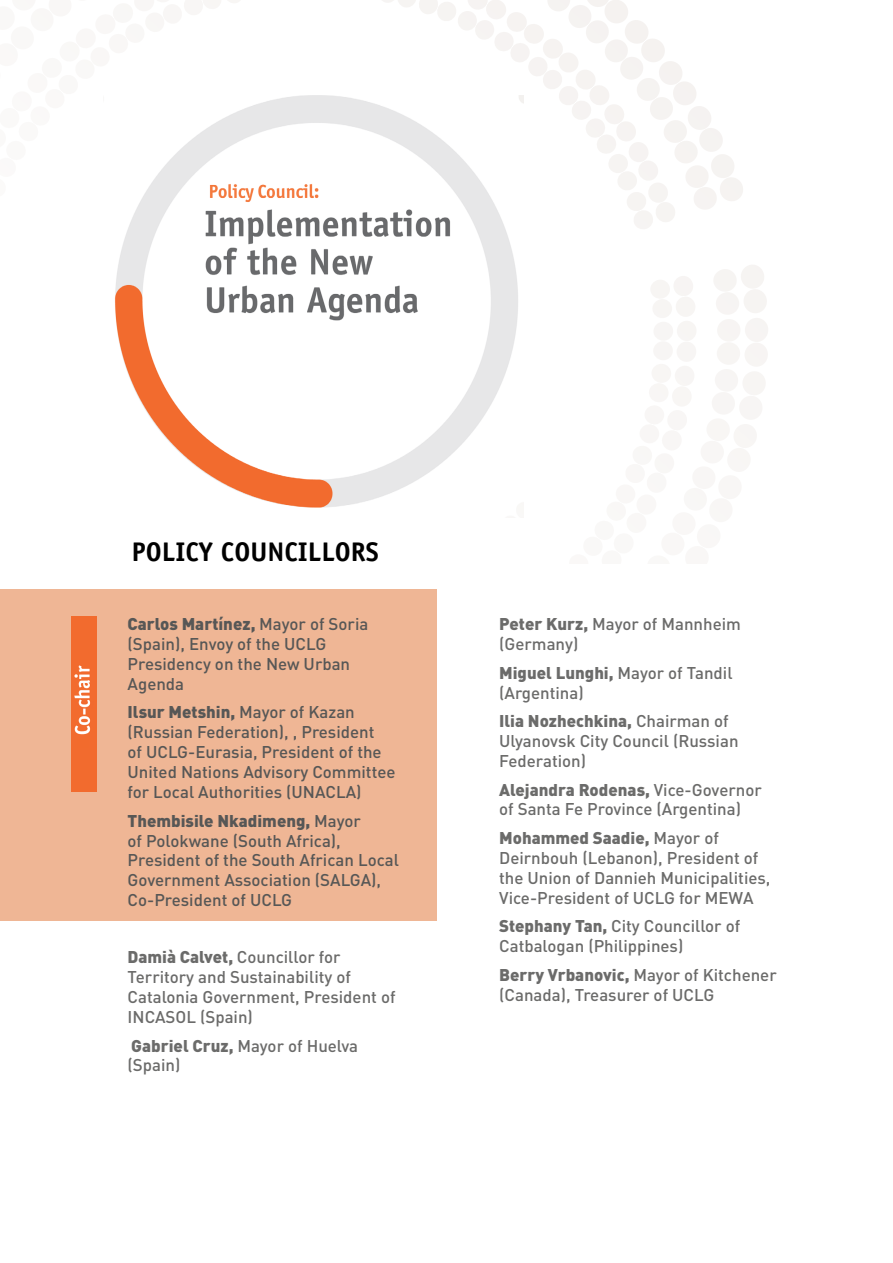
<style>
.page{position:relative;width:893px;height:1263px;background:#fff}
.page>*{position:absolute;margin:0;border:0;box-sizing:border-box;transform-origin:0 0}
.t1{font:700 27px "Officina Sans";color:#000}
.t2{font:500 16.8px/20px "DIN Pro";color:#6b6b6a}
.t3{font:500 16.8px/20px "DIN Pro";color:#575756}
.s1{font-weight:900}
</style>
<div class="page">
<div style="left:0;top:589px;width:436px;height:332px;background:#efb695"></div>
<svg style="left:207px;top:0;width:561px;height:467px"></svg>
<img style="left:115px;top:96px;width:408px;height:412px">
<img style="left:71px;top:617px;width:25px;height:175px">
<h1 class="t1" style="left:132px;top:535px;width:249px">POLICY COUNCILLORS</h1>
<p class="t3" style="left:128px;top:614px;width:242px"><span class="s1">Carlos Martínez,</span> Mayor of Soria (Spain), Envoy of the UCLG<br>Presidency on the New Urban<br>Agenda</p>
<p class="t3" style="left:128px;top:702px;width:269px"><span class="s1">Ilsur Metshin,</span> Mayor of Kazan (Russian Federation), , President<br>of UCLG-Eurasia, President of the United Nations Advisory Committee for Local Authorities (UNACLA)</p>
<p class="t3" style="left:128px;top:810px;width:273px"><span class="s1">Thembisile Nkadimeng,</span> Mayor<br>of Polokwane (South Africa),<br>President of the South African Local<br>Government Association (SALGA),<br>Co-President of UCLG</p>
<p class="t2" style="left:128px;top:947px;width:270px"><span class="s1">Damià Calvet,</span> Councillor for<br>Territory and Sustainability of<br>Catalonia Government, President of<br>INCASOL (Spain)</p>
<p class="t2" style="left:128px;top:1035px;width:232px"><span class="s1">Gabriel Cruz,</span> Mayor of Huelva (Spain)</p>
<p class="t2" style="left:499px;top:614px;width:243px"><span class="s1">Peter Kurz,</span> Mayor of Mannheim (Germany)</p>
<p class="t2" style="left:499px;top:662px;width:235px"><span class="s1">Miguel Lunghi,</span> Mayor of Tandil (Argentina)</p>
<p class="t2" style="left:499px;top:711px;width:241px"><span class="s1">Ilia Nozhechkina,</span> Chairman of<br>Ulyanovsk City Council (Russian<br>Federation)</p>
<p class="t2" style="left:499px;top:779px;width:264px"><span class="s1">Alejandra Rodenas,</span> Vice-Governor of Santa Fe Province (Argentina)</p>
<p class="t2" style="left:499px;top:827px;width:273px"><span class="s1">Mohammed Saadie,</span> Mayor of<br>Deirnbouh (Lebanon), President of the Union of Dannieh Municipalities,<br>Vice-President of UCLG for MEWA</p>
<p class="t2" style="left:499px;top:916px;width:243px"><span class="s1">Stephany Tan,</span> City Councillor of<br>Catbalogan (Philippines)</p>
<p class="t2" style="left:499px;top:964px;width:279px"><span class="s1">Berry Vrbanovic,</span> Mayor of Kitchener (Canada), Treasurer of UCLG</p>
</div>
